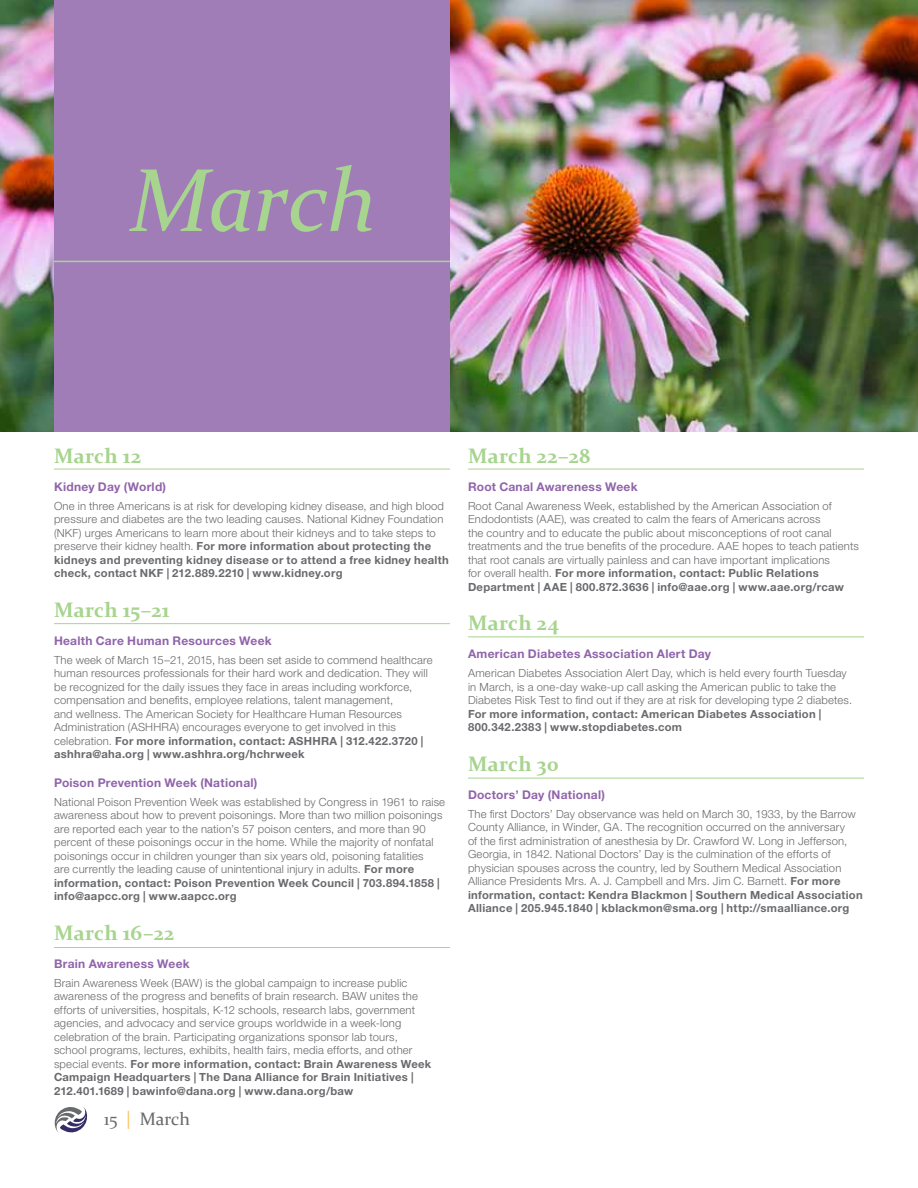
<style>
.page{position:relative;width:918px;height:1188px;background:#fff}
.page>*{position:absolute;margin:0;border:0;box-sizing:border-box;transform-origin:0 0}
.t1{font:italic 90px "Constantia";letter-spacing:-.02em;color:#a7d48e}
.t2{font:700 21px "Constantia";letter-spacing:.01em;color:#a7d48e}
.t3{font:18px "Constantia";letter-spacing:-.005em;color:#696a6d}
.t4{font:700 12px "Helvetica Neue LT Pro";letter-spacing:.02em;color:#9064aa}
.t5{font:300 11.25px/13.5px "Helvetica Neue LT Pro";letter-spacing:.015em;color:#696a6d}
.t6{font:700 11.25px/13.5px "Helvetica Neue LT Pro";letter-spacing:.025em;color:#696a6d}
.s1{font-weight:700}
.s2{font-family:"Helvetica Neue LT Pro";font-weight:300;color:#fcb53d}
</style>
<div class="page">
<img style="left:450px;top:0;width:468px;height:432px">
<img style="left:0;top:0;width:54px;height:432px">
<div style="left:54px;top:0;width:396px;height:432px;background:#a17db8"></div>
<svg style="left:55px;top:1107px;width:33px;height:26px"></svg>
<hr style="left:54px;top:469px;width:396px;height:1px;background:#a7d48e">
<hr style="left:468px;top:469px;width:396px;height:1px;background:#a7d48e">
<hr style="left:54px;top:623px;width:396px;height:1px;background:#a7d48e">
<hr style="left:54px;top:947px;width:396px;height:1px;background:#a7d48e">
<hr style="left:468px;top:636px;width:396px;height:1px;background:#a7d48e">
<hr style="left:468px;top:778px;width:396px;height:1px;background:#a7d48e">
<hr style="left:54px;top:261px;width:396px;height:1px;background:#a7d48e">
<h1 class="t1" style="left:130px;top:139px;width:248px">March</h1>
<h2 class="t2" style="left:54px;top:441px;width:89px">March 12</h2>
<p class="t4" style="left:54px;top:479px;width:114px">Kidney Day (World)</p>
<p class="t5" style="left:54px;top:499px;width:396px">One in three Americans is at risk for developing kidney disease, and high blood pressure and diabetes are the two leading causes. National Kidney Foundation (NKF) urges Americans to learn more about their kidneys and to take steps to preserve their kidney health. <span class="s1">For more information about protecting the kidneys and preventing kidney disease or to attend a free kidney health check, contact NKF | 212.889.2210 | www.kidney.org</span></p>
<h2 class="t2" style="left:54px;top:595px;width:117px">March 15–21</h2>
<p class="t4" style="left:54px;top:633px;width:219px">Health Care Human Resources Week</p>
<p class="t5" style="left:54px;top:653px;width:380px">The week of March 15–21, 2015, has been set aside to commend healthcare human resources professionals for their hard work and dedication. They will be recognized for the daily issues they face in areas including workforce, compensation and benefits, employee relations, talent management,<br>and wellness. The American Society for Healthcare Human Resources Administration (ASHHRA) encourages everyone to get involved in this celebration. <span class="s1">For more information, contact: ASHHRA | 312.422.3720 | ashhra@aha.org | www.ashhra.org/hchrweek</span></p>
<p class="t4" style="left:54px;top:775px;width:205px">Poison Prevention Week (National)</p>
<p class="t5" style="left:54px;top:795px;width:393px">National Poison Prevention Week was established by Congress in 1961 to raise awareness about how to prevent poisonings. More than two million poisonings are reported each year to the nation’s 57 poison centers, and more than 90 percent of these poisonings occur in the home. While the majority of nonfatal poisonings occur in children younger than six years old, poisoning fatalities<br>are currently the leading cause of unintentional injury in adults. <span class="s1">For more information, contact: Poison Prevention Week Council | 703.894.1858 | info@aapcc.org | www.aapcc.org</span></p>
<h2 class="t2" style="left:54px;top:918px;width:122px">March 16–22</h2>
<p class="t4" style="left:54px;top:956px;width:137px">Brain Awareness Week</p>
<p class="t5" style="left:54px;top:976px;width:379px">Brain Awareness Week (BAW) is the global campaign to increase public awareness of the progress and benefits of brain research. BAW unites the efforts of universities, hospitals, K-12 schools, research labs, government agencies, and advocacy and service groups worldwide in a week-long celebration of the brain. Participating organizations sponsor lab tours, school programs, lectures, exhibits, health fairs, media efforts, and other special events. <span class="s1">For more information, contact: Brain Awareness Week Campaign Headquarters | The Dana Alliance for Brain Initiatives | 212.401.1689 | bawinfo@dana.org | www.dana.org/baw</span></p>
<h3 class="t3" style="left:104px;top:1107px;width:88px">15 <span class="s2">|</span> March</h3>
<h2 class="t2" style="left:468px;top:441px;width:124px">March 22–28</h2>
<p class="t4" style="left:468px;top:479px;width:171px">Root Canal Awareness Week</p>
<p class="t5" style="left:468px;top:499px;width:392px">Root Canal Awareness Week, established by the American Association of Endodontists (AAE), was created to calm the fears of Americans across<br>the country and to educate the public about misconceptions of root canal treatments and the true benefits of the procedure. AAE hopes to teach patients that root canals are virtually painless and can have important implications<br>for overall health. <span class="s1">For more information, contact: Public Relations Department | AAE | 800.872.3636 | info@aae.org | www.aae.org/rcaw</span></p>
<h2 class="t2" style="left:468px;top:609px;width:92px">March 24</h2>
<p class="t4" style="left:468px;top:647px;width:245px">American Diabetes Association Alert Day</p>
<p class="t5" style="left:468px;top:666px;width:386px">American Diabetes Association Alert Day, which is held every fourth Tuesday in March, is a one-day wake-up call asking the American public to take the<br>Diabetes Risk Test to find out if they are at risk for developing type 2 diabetes.</p>
<p class="t6" style="left:468px;top:707px;width:355px">For more information, contact: American Diabetes Association |<br>800.342.2383 | www.stopdiabetes.com</p>
<h2 class="t2" style="left:468px;top:749px;width:92px">March 30</h2>
<p class="t4" style="left:468px;top:787px;width:138px">Doctors’ Day (National)</p>
<p class="t5" style="left:468px;top:807px;width:396px">The first Doctors’ Day observance was held on March 30, 1933, by the Barrow County Alliance, in Winder, GA. The recognition occurred on the anniversary<br>of the first administration of anesthesia by Dr. Crawford W. Long in Jefferson, Georgia, in 1842. National Doctors’ Day is the culmination of the efforts of physician spouses across the country, led by Southern Medical Association Alliance Presidents Mrs. A. J. Campbell and Mrs. Jim C. Barnett. <span class="s1">For more information, contact: Kendra Blackmon | Southern Medical Association Alliance | 205.945.1840 | kblackmon@sma.org | http://smaalliance.org</span></p>
</div>
